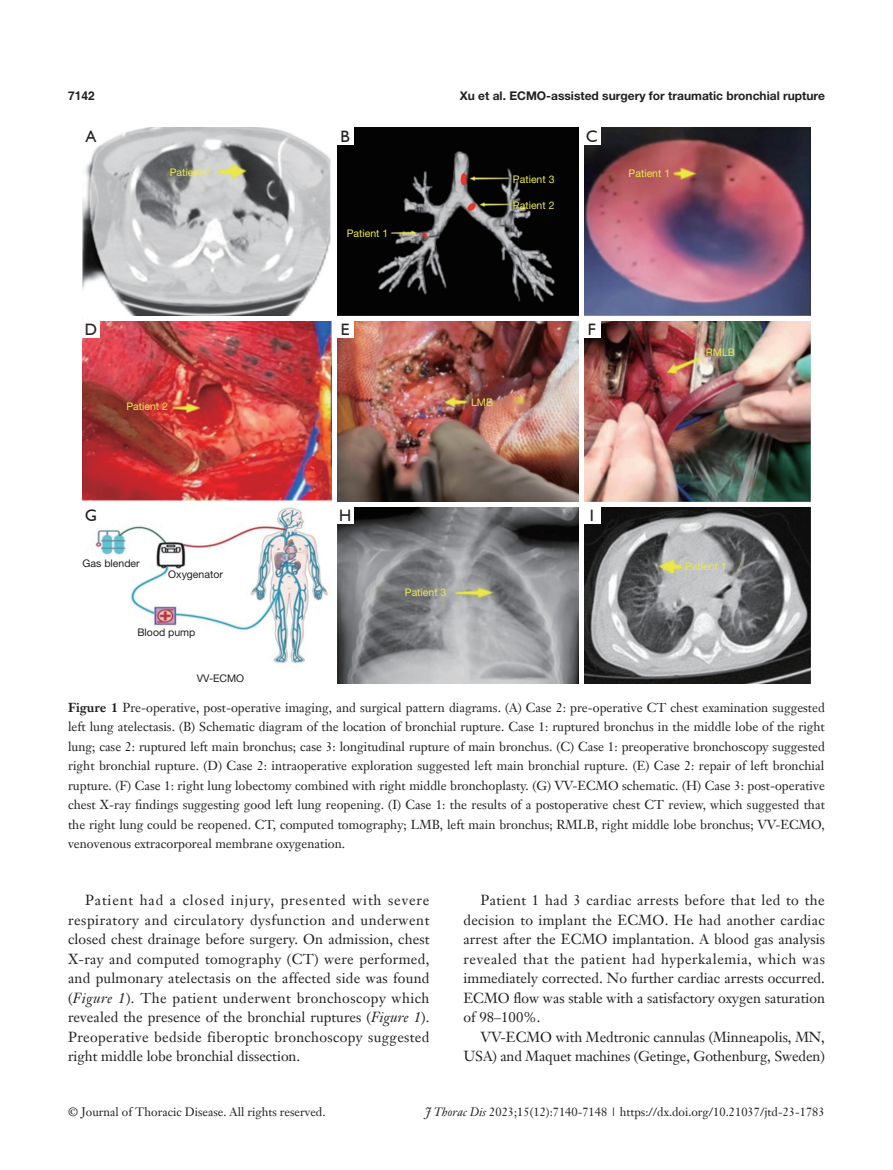
<style>
.page{position:relative;width:893px;height:1170px;background:#fff}
.page>*{position:absolute;margin:0;border:0;box-sizing:border-box;transform-origin:0 0}
.t1{font:16.5px "Humanist 521 BT";color:#231f20}
.t2{font:14.25px/19.5px "Janson Text LT";color:#231f20;text-align:justify}
.C-tuzhu{font:12.75px/19.5px "Janson Text LT";color:#231f20;text-align:justify}
.t3{font:12px "Janson Text LT";color:#231f20}
.t4{font:700 12px "Helvetica Neue LT Pro";color:#231f20}
.t5{font:700 12px "Helvetica";color:#231f20}
.C-tu-chongshu{font:10.5px "Helvetica Neue LT Pro";color:#ebe94b}
.C-tu-chongshu-2{font:10.5px "Helvetica Neue LT Pro";color:#231f20}
.s1{font-weight:700}
.s2{font-style:italic}
</style>
<div class="page">
<img style="left:83px;top:128px;width:727px;height:555px">
<div style="left:83px;top:128px;width:17px;height:17px;background:#fff"></div>
<div style="left:337px;top:128px;width:17px;height:17px;background:#fff"></div>
<div style="left:337px;top:320px;width:17px;height:17px;background:#fff"></div>
<div style="left:337px;top:506px;width:17px;height:17px;background:#fff"></div>
<div style="left:583px;top:128px;width:17px;height:17px;background:#fff"></div>
<div style="left:583px;top:320px;width:17px;height:17px;background:#fff"></div>
<div style="left:583px;top:506px;width:17px;height:17px;background:#fff"></div>
<div style="left:83px;top:320px;width:17px;height:17px;background:#fff"></div>
<div style="left:83px;top:506px;width:17px;height:17px;background:#fff"></div>
<hr style="left:83px;top:316px;width:727px;height:4px;background:#fff">
<hr style="left:83px;top:502px;width:727px;height:4px;background:#fff">
<div style="left:332px;top:128px;width:5px;height:555px;background:#fff"></div>
<hr style="left:579px;top:128px;width:4px;height:555px;background:#fff">
<p class="t5" style="left:68px;top:88px;width:28px">7142</p>
<p class="t4" style="left:460px;top:88px;width:367px">Xu et al. ECMO-assisted surgery for traumatic bronchial rupture</p>
<p class="t1" style="left:86px;top:126px;width:12px">A</p>
<p class="t1" style="left:340px;top:126px;width:11px">B</p>
<p class="t1" style="left:586px;top:126px;width:13px">C</p>
<p class="C-tu-chongshu" style="left:170px;top:166px;width:43px">Patient 2</p>
<p class="C-tu-chongshu" style="left:513px;top:172px;width:43px">Patient 3</p>
<p class="C-tu-chongshu" style="left:629px;top:167px;width:43px">Patient 1</p>
<p class="C-tu-chongshu" style="left:513px;top:198px;width:43px">Patient 2</p>
<p class="C-tu-chongshu" style="left:347px;top:227px;width:43px">Patient 1</p>
<p class="t1" style="left:85px;top:319px;width:14px">D</p>
<p class="t1" style="left:341px;top:319px;width:10px">E</p>
<p class="t1" style="left:588px;top:319px;width:10px">F</p>
<p class="C-tu-chongshu" style="left:706px;top:346px;width:31px">RMLB</p>
<p class="C-tu-chongshu" style="left:126px;top:400px;width:43px">Patient 2</p>
<p class="C-tu-chongshu" style="left:471px;top:395px;width:24px">LMB</p>
<p class="t1" style="left:85px;top:505px;width:13px">G</p>
<p class="t1" style="left:339px;top:505px;width:14px">H</p>
<p class="t1" style="left:590px;top:505px;width:6px">I</p>
<p class="C-tu-chongshu-2" style="left:83px;top:556px;width:59px">Gas blender</p>
<p class="C-tu-chongshu" style="left:685px;top:559px;width:43px">Patient 1</p>
<p class="C-tu-chongshu-2" style="left:168px;top:568px;width:56px">Oxygenator</p>
<p class="C-tu-chongshu-2" style="left:137px;top:626px;width:59px">Blood pump</p>
<p class="C-tu-chongshu-2" style="left:197px;top:672px;width:49px">VV-ECMO</p>
<p class="C-tu-chongshu" style="left:405px;top:586px;width:43px">Patient 3</p>
<p class="C-tuzhu" style="left:68px;top:697px;width:758px"><span class="s1">Figure 1</span> Pre-operative, post-operative imaging, and surgical pattern diagrams. (A) Case 2: pre-operative CT chest examination suggested left lung atelectasis. (B) Schematic diagram of the location of bronchial rupture. Case 1: ruptured bronchus in the middle lobe of the right lung; case 2: ruptured left main bronchus; case 3: longitudinal rupture of main bronchus. (C) Case 1: preoperative bronchoscopy suggested right bronchial rupture. (D) Case 2: intraoperative exploration suggested left main bronchial rupture. (E) Case 2: repair of left bronchial rupture. (F) Case 1: right lung lobectomy combined with right middle bronchoplasty. (G) VV-ECMO schematic. (H) Case 3: post-operative chest X-ray findings suggesting good left lung reopening. (I) Case 1: the results of a postoperative chest CT review, which suggested that the right lung could be reopened. CT, computed tomography; LMB, left main bronchus; RMLB, right middle lobe bronchus; VV-ECMO, venovenous extracorporeal membrane oxygenation.</p>
<p class="t2" style="left:68px;top:890px;width:363px;text-indent:17px">Patient had a closed injury, presented with severe respiratory and circulatory dysfunction and underwent closed chest drainage before surgery. On admission, chest X-ray and computed tomography (CT) were performed, and pulmonary atelectasis on the affected side was found (<span class="s2">Figure 1</span>). The patient underwent bronchoscopy which revealed the presence of the bronchial ruptures (<span class="s2">Figure 1</span>).<br>Preoperative bedside fiberoptic bronchoscopy suggested right middle lobe bronchial dissection.</p>
<p class="t2" style="left:463px;top:890px;width:363px;text-indent:17px">Patient 1 had 3 cardiac arrests before that led to the decision to implant the ECMO. He had another cardiac arrest after the ECMO implantation. A blood gas analysis revealed that the patient had hyperkalemia, which was immediately corrected. No further cardiac arrests occurred.<br>ECMO flow was stable with a satisfactory oxygen saturation of 98–100%.</p>
<p class="t2" style="left:463px;top:1026px;width:363px;text-align:right">VV-ECMO with Medtronic cannulas (Minneapolis, MN,<br>USA) and Maquet machines (Getinge, Gothenburg, Sweden)</p>
<p class="t3" style="left:68px;top:1104px;width:259px">© Journal of Thoracic Disease. All rights reserved.</p>
<p class="t3" style="left:425px;top:1104px;width:401px"><span class="s2">J Thorac Dis</span> 2023;15(12):7140-7148 | https://dx.doi.org/10.21037/jtd-23-1783</p>
</div>
